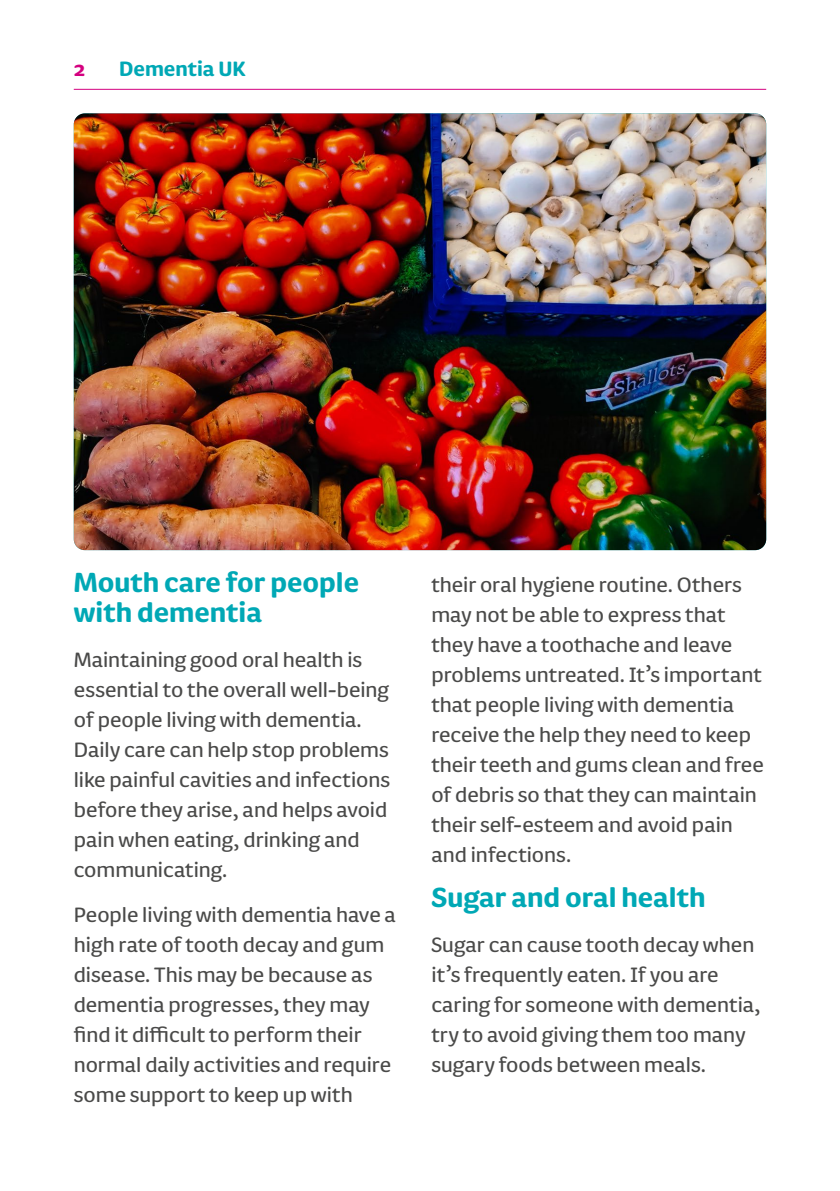
<style>
.page{position:relative;width:840px;height:1191px;background:#fff}
.page>*{position:absolute;margin:0;border:0;box-sizing:border-box;transform-origin:0 0}
.t1{font:700 32px/30px "FS Pimlico";color:#00a8b5}
.t2{font:24px/30px "FS Pimlico";color:#4a4a49}
.t3{font:700 24px "FS Pimlico";color:#00a8b5}
.t4{font:700 24px "FS Pimlico";color:#d4007f}
</style>
<div class="page">
<hr style="left:74px;top:89px;width:691px;height:1px;background:#d4007f">
<img style="left:74px;top:113px;width:691px;height:437px">
<p class="t4" style="left:74px;top:51px;width:13px">2</p>
<p class="t3" style="left:119px;top:51px;width:128px">Dementia UK</p>
<h1 class="t1" style="left:74px;top:566px;width:287px">Mouth care for people with dementia</h1>
<p class="t2" style="left:74px;top:644px;width:318px">Maintaining good oral health is essential to the overall well-being of people living with dementia.<br>Daily care can help stop problems like painful cavities and infections before they arise, and helps avoid pain when eating, drinking and communicating.</p>
<p class="t2" style="left:74px;top:899px;width:323px">People living with dementia have a high rate of tooth decay and gum disease. This may be because as dementia progresses, they may find it difficult to perform their normal daily activities and require some support to keep up with</p>
<p class="t2" style="left:431px;top:569px;width:334px">their oral hygiene routine. Others may not be able to express that they have a toothache and leave problems untreated. It’s important that people living with dementia receive the help they need to keep their teeth and gums clean and free of debris so that they can maintain their self-esteem and avoid pain and infections.</p>
<h1 class="t1" style="left:431px;top:881px;width:275px">Sugar and oral health</h1>
<p class="t2" style="left:431px;top:929px;width:330px">Sugar can cause tooth decay when it’s frequently eaten. If you are caring for someone with dementia, try to avoid giving them too many sugary foods between meals.</p>
</div>
